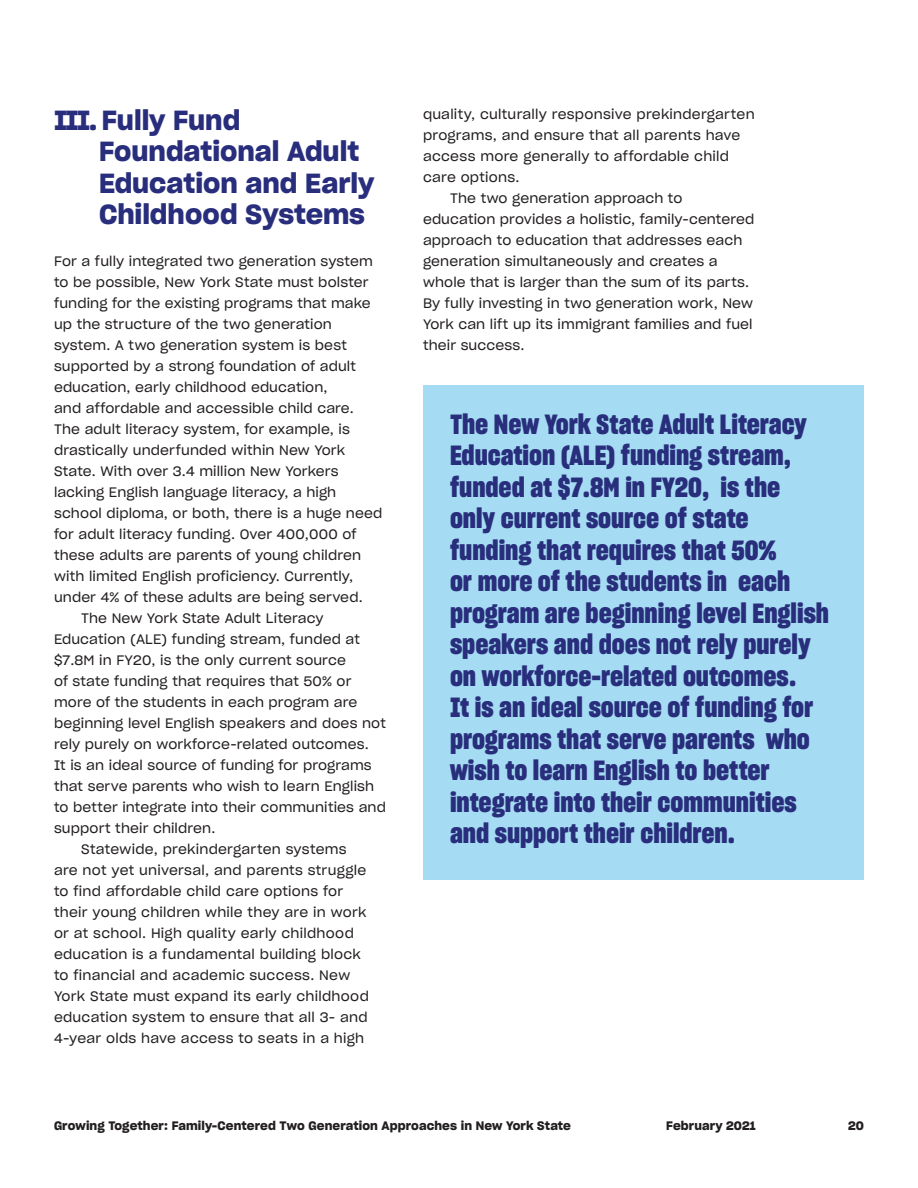
<style>
.page{position:relative;width:918px;height:1188px;background:#fff}
.page>*{position:absolute;margin:0;border:0;box-sizing:border-box;transform-origin:0 0}
.pullquote_18pt{font:27px/31.5px "Sharp Grotesk Bold 16";color:#282e7c}
.Section_Title{font:27px/31.5px "Sharp Grotesk Sm Bold 20";color:#282e7c}
.body_text_indent{font:13.5px/21px "Sharp Grotesk Book 20";letter-spacing:.01em;color:#231f20}
.body_text{font:13.5px/21px "Sharp Grotesk Book 20";letter-spacing:.01em;color:#231f20}
.t1{font:12px "Sharp Grotesk Sm Bold 20";letter-spacing:.01em;color:#231f20}
</style>
<div class="page">
<div style="left:423px;top:386px;width:441px;height:494px;background:#a6dcf3"></div>
<p class="Section_Title" style="left:99px;top:104px;width:277px;text-indent:-45px">III. Fully Fund<br>Foundational Adult<br>Education and Early<br>Childhood Systems</p>
<p class="body_text" style="left:54px;top:250px;width:330px">For a fully integrated two generation system to be possible, New York State must bolster funding for the existing programs that make up the structure of the two generation system. A two generation system is best supported by a strong foundation of adult education, early childhood education,<br>and affordable and accessible child care.<br>The adult literacy system, for example, is drastically underfunded within New York State. With over 3.4 million New Yorkers lacking English language literacy, a high school diploma, or both, there is a huge need for adult literacy funding. Over 400,000 of these adults are parents of young children with limited English proficiency. Currently, under 4% of these adults are being served.</p>
<p class="body_text_indent" style="left:54px;top:607px;width:334px;text-indent:27px">The New York State Adult Literacy Education (ALE) funding stream, funded at $7.8M in FY20, is the only current source<br>of state funding that requires that 50% or more of the students in each program are beginning level English speakers and does not rely purely on workforce-related outcomes.<br>It is an ideal source of funding for programs that serve parents who wish to learn English to better integrate into their communities and support their children.</p>
<p class="body_text_indent" style="left:54px;top:838px;width:316px;text-indent:27px">Statewide, prekindergarten systems are not yet universal, and parents struggle to find affordable child care options for their young children while they are in work or at school. High quality early childhood education is a fundamental building block to financial and academic success. New York State must expand its early childhood education system to ensure that all 3- and 4-year olds have access to seats in a high</p>
<p class="body_text_indent" style="left:423px;top:103px;width:333px">quality, culturally responsive prekindergarten programs, and ensure that all parents have access more generally to affordable child care options.</p>
<p class="body_text_indent" style="left:423px;top:187px;width:333px;text-indent:27px">The two generation approach to education provides a holistic, family-centered approach to education that addresses each generation simultaneously and creates a whole that is larger than the sum of its parts.<br>By fully investing in two generation work, New York can lift up its immigrant families and fuel their success.</p>
<p class="pullquote_18pt" style="left:450px;top:408px;width:381px">The New York State Adult Literacy<br>Education (ALE) funding stream, funded at $7.8M in FY20, is the only current source of state funding that requires that 50%<br>or more of the students in each program are beginning level English speakers and does not rely purely on workforce-related outcomes.<br>It is an ideal source of funding for programs that serve parents who wish to learn English to better integrate into their communities and support their children.</p>
<p class="t1" style="left:54px;top:1116px;width:518px">Growing Together: Family-Centered Two Generation Approaches in New York State</p>
<p class="t1" style="left:666px;top:1116px;width:91px">February 2021</p>
<p class="t1" style="left:848px;top:1116px;width:17px">20</p>
</div>
